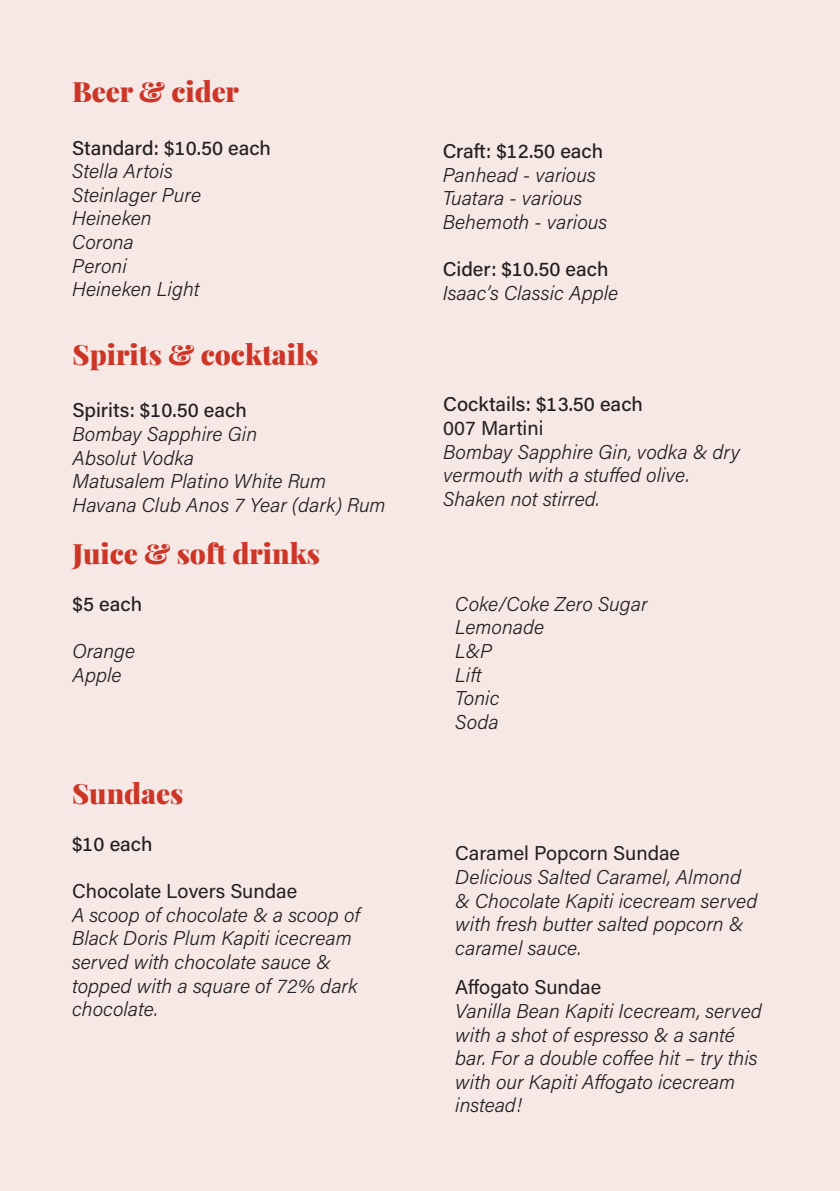
<style>
.page{position:relative;width:840px;height:1191px;background:#fff}
.page>*{position:absolute;margin:0;border:0;box-sizing:border-box;transform-origin:0 0}
.t1{font:900 28px "Playfair Display";color:#cd3527}
.Body_Text_-_Left{font:italic 300 20px/23.6px "Acumin Pro";color:#231f20}
.Section_Header_-_Leaders{font:italic 300 20px/23.6px "Acumin Pro";color:#231f20}
.Body_Text_-_Left-2{font:500 20px "Acumin Pro";color:#231f20}
.s1{font-weight:500;font-style:normal}
.s2{font-weight:400;font-style:normal}
</style>
<div class="page">
<div style="left:0;top:0;width:839px;height:1191px;background:#f6e8e5"></div>
<p class="t1" style="left:72px;top:69px;width:168px">Beer &amp; cider</p>
<p class="Body_Text_-_Left" style="left:72px;top:135px;width:200px"><span class="s1">Standard: $10.50 each<br></span>Stella Artois<br>Steinlager Pure<br>Heineken<br>Corona<br>Peroni<br>Heineken Light</p>
<p class="Section_Header_-_Leaders" style="left:442px;top:138px;width:166px"><span class="s1">Craft: $12.50 each<br></span>Panhead - various<br>Tuatara - various<br>Behemoth - various</p>
<p class="Section_Header_-_Leaders" style="left:442px;top:256px;width:177px"><span class="s1">Cider: $10.50 each<br></span>Isaac’s Classic Apple</p>
<p class="t1" style="left:72px;top:332px;width:247px">Spirits &amp; cocktails</p>
<p class="Body_Text_-_Left" style="left:72px;top:398px;width:314px"><span class="s1">Spirits: $10.50 each<br></span>Bombay Sapphire Gin<br>Absolut Vodka<br>Matusalem Platino White Rum<br>Havana Club Anos 7 Year (dark) Rum</p>
<p class="Body_Text_-_Left" style="left:443px;top:392px;width:298px"><span class="s1">Cocktails: $13.50 each<br></span><span class="s2">007 Martini<br></span>Bombay Sapphire Gin, vodka &amp; dry vermouth with a stuffed olive.<br>Shaken not stirred.</p>
<p class="t1" style="left:72px;top:531px;width:249px">Juice &amp; soft drinks</p>
<p class="Body_Text_-_Left-2" style="left:72px;top:590px;width:71px">$5 each</p>
<p class="Body_Text_-_Left" style="left:72px;top:638px;width:64px">Orange<br>Apple</p>
<p class="t1" style="left:72px;top:771px;width:113px">Sundaes</p>
<p class="Body_Text_-_Left-2" style="left:72px;top:830px;width:82px">$10 each</p>
<p class="Body_Text_-_Left" style="left:72px;top:878px;width:289px"><span class="s2">Chocolate Lovers Sundae<br></span>A scoop of chocolate &amp; a scoop of<br>Black Doris Plum Kapiti icecream served with chocolate sauce &amp; topped with a square of 72% dark chocolate.</p>
<p class="Body_Text_-_Left" style="left:455px;top:591px;width:194px">Coke/Coke Zero Sugar<br>Lemonade<br>L&amp;P<br>Lift<br>Tonic<br>Soda</p>
<p class="Body_Text_-_Left" style="left:455px;top:840px;width:303px"><span class="s2">Caramel Popcorn Sundae<br></span>Delicious Salted Caramel, Almond &amp; Chocolate Kapiti icecream served with fresh butter salted popcorn &amp; caramel sauce.</p>
<p class="Body_Text_-_Left" style="left:455px;top:974px;width:308px"><span class="s2">Affogato Sundae<br></span>Vanilla Bean Kapiti Icecream, served with a shot of espresso &amp; a santé bar. For a double coffee hit – try this with our Kapiti Affogato icecream instead!</p>
</div>
